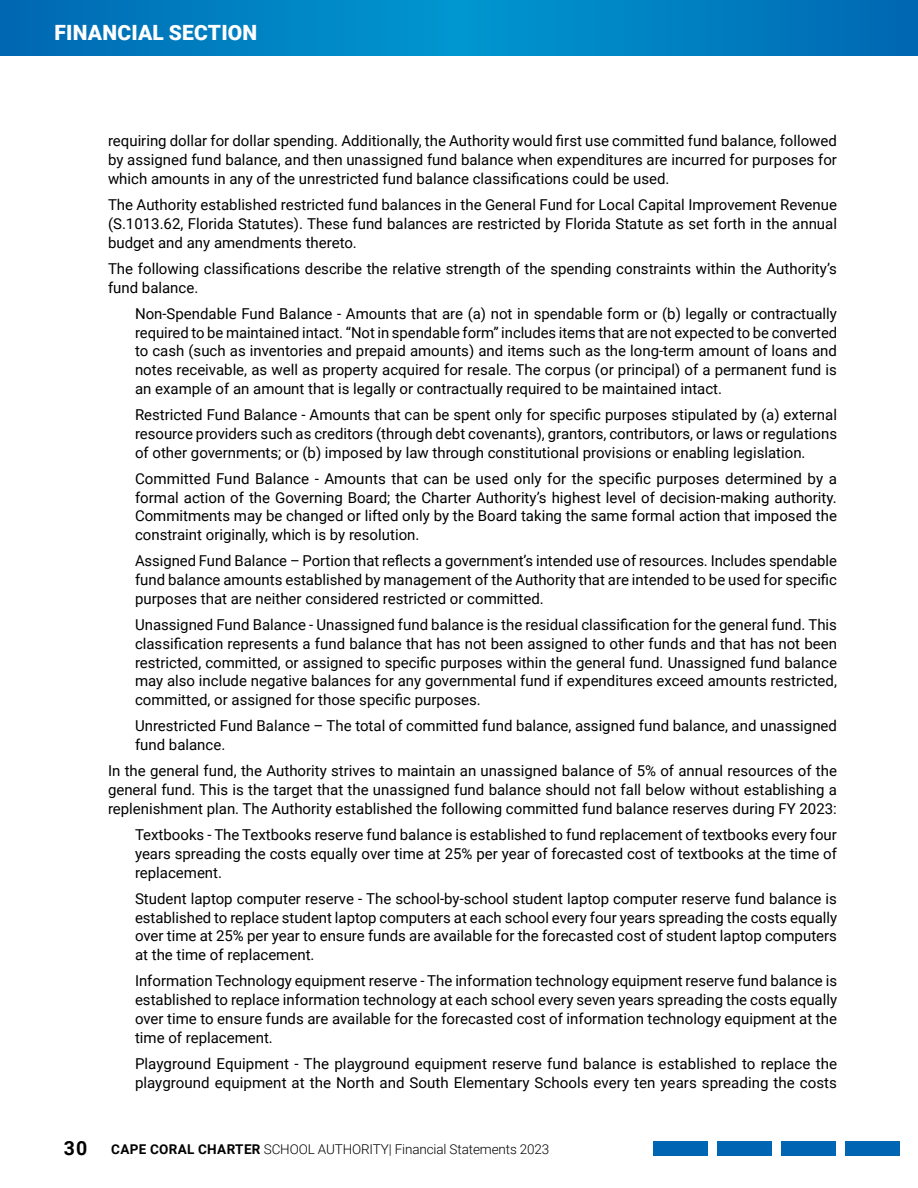
<style>
.page{position:relative;width:918px;height:1188px;background:#fff}
.page>*{position:absolute;margin:0;border:0;box-sizing:border-box;transform-origin:0 0}
.t1{font:900 21px "Roboto";letter-spacing:.01em;color:#fff}
.Body_Indent_2{font:15px/18.8px "Roboto";color:#000;text-align:justify}
.Body_Indent_1{font:15px/18.8px "Roboto";color:#000;text-align:justify}
.t2{font:300 13.5px "Roboto";letter-spacing:-.01em;color:#000}
.s1{font-weight:700;font-size:19.5px}
.s2{font-weight:700}
</style>
<div class="page">
<svg style="left:0;top:0;width:918px;height:56px;background:#007fc0"></svg>
<div style="left:654px;top:1142px;width:54px;height:14px;background:#0066b3"></div>
<div style="left:717px;top:1142px;width:55px;height:14px;background:#0066b3"></div>
<div style="left:781px;top:1142px;width:55px;height:14px;background:#0066b3"></div>
<div style="left:845px;top:1142px;width:54px;height:14px;background:#0066b3"></div>
<h1 class="t1" style="left:55px;top:18px;width:204px">FINANCIAL SECTION</h1>
<p class="Body_Indent_1" style="left:108px;top:131px;width:730px">requiring dollar for dollar spending. Additionally, the Authority would first use committed fund balance, followed by assigned fund balance, and then unassigned fund balance when expenditures are incurred for purposes for which amounts in any of the unrestricted fund balance classifications could be used.</p>
<p class="Body_Indent_1" style="left:108px;top:195px;width:731px">The Authority established restricted fund balances in the General Fund for Local Capital Improvement Revenue (S.1013.62, Florida Statutes). These fund balances are restricted by Florida Statute as set forth in the annual budget and any amendments thereto.</p>
<p class="Body_Indent_1" style="left:108px;top:258px;width:731px">The following classifications describe the relative strength of the spending constraints within the Authority’s fund balance.</p>
<p class="Body_Indent_2" style="left:135px;top:303px;width:704px">Non-Spendable Fund Balance - Amounts that are (a) not in spendable form or (b) legally or contractually required to be maintained intact. “Not in spendable form” includes items that are not expected to be converted to cash (such as inventories and prepaid amounts) and items such as the long-term amount of loans and notes receivable, as well as property acquired for resale. The corpus (or principal) of a permanent fund is an example of an amount that is legally or contractually required to be maintained intact.</p>
<p class="Body_Indent_2" style="left:135px;top:405px;width:704px">Restricted Fund Balance - Amounts that can be spent only for specific purposes stipulated by (a) external resource providers such as creditors (through debt covenants), grantors, contributors, or laws or regulations of other governments; or (b) imposed by law through constitutional provisions or enabling legislation.</p>
<p class="Body_Indent_2" style="left:135px;top:468px;width:704px">Committed Fund Balance - Amounts that can be used only for the specific purposes determined by a formal action of the Governing Board; the Charter Authority’s highest level of decision-making authority.<br>Commitments may be changed or lifted only by the Board taking the same formal action that imposed the constraint originally, which is by resolution.</p>
<p class="Body_Indent_2" style="left:135px;top:551px;width:704px">Assigned Fund Balance – Portion that reflects a government’s intended use of resources. Includes spendable fund balance amounts established by management of the Authority that are intended to be used for specific purposes that are neither considered restricted or committed.</p>
<p class="Body_Indent_2" style="left:135px;top:615px;width:704px">Unassigned Fund Balance - Unassigned fund balance is the residual classification for the general fund. This classification represents a fund balance that has not been assigned to other funds and that has not been restricted, committed, or assigned to specific purposes within the general fund. Unassigned fund balance may also include negative balances for any governmental fund if expenditures exceed amounts restricted, committed, or assigned for those specific purposes.</p>
<p class="Body_Indent_2" style="left:135px;top:716px;width:704px">Unrestricted Fund Balance – The total of committed fund balance, assigned fund balance, and unassigned fund balance.</p>
<p class="Body_Indent_1" style="left:108px;top:761px;width:731px">In the general fund, the Authority strives to maintain an unassigned balance of 5% of annual resources of the general fund. This is the target that the unassigned fund balance should not fall below without establishing a replenishment plan. The Authority established the following committed fund balance reserves during FY 2023:</p>
<p class="Body_Indent_2" style="left:135px;top:825px;width:703px">Textbooks - The Textbooks reserve fund balance is established to fund replacement of textbooks every four years spreading the costs equally over time at 25% per year of forecasted cost of textbooks at the time of replacement.</p>
<p class="Body_Indent_2" style="left:135px;top:888px;width:704px">Student laptop computer reserve - The school-by-school student laptop computer reserve fund balance is established to replace student laptop computers at each school every four years spreading the costs equally over time at 25% per year to ensure funds are available for the forecasted cost of student laptop computers at the time of replacement.</p>
<p class="Body_Indent_2" style="left:135px;top:971px;width:704px">Information Technology equipment reserve - The information technology equipment reserve fund balance is established to replace information technology at each school every seven years spreading the costs equally over time to ensure funds are available for the forecasted cost of information technology equipment at the time of replacement.</p>
<p class="Body_Indent_2" style="left:135px;top:1053px;width:704px">Playground Equipment - The playground equipment reserve fund balance is established to replace the playground equipment at the North and South Elementary Schools every ten years spreading the costs</p>
<p class="t2" style="left:64px;top:1140px;width:487px"><span class="s1">30</span> <span class="s2">CAPE CORAL CHARTER</span> SCHOOL AUTHORITY| Financial Statements 2023</p>
</div>
